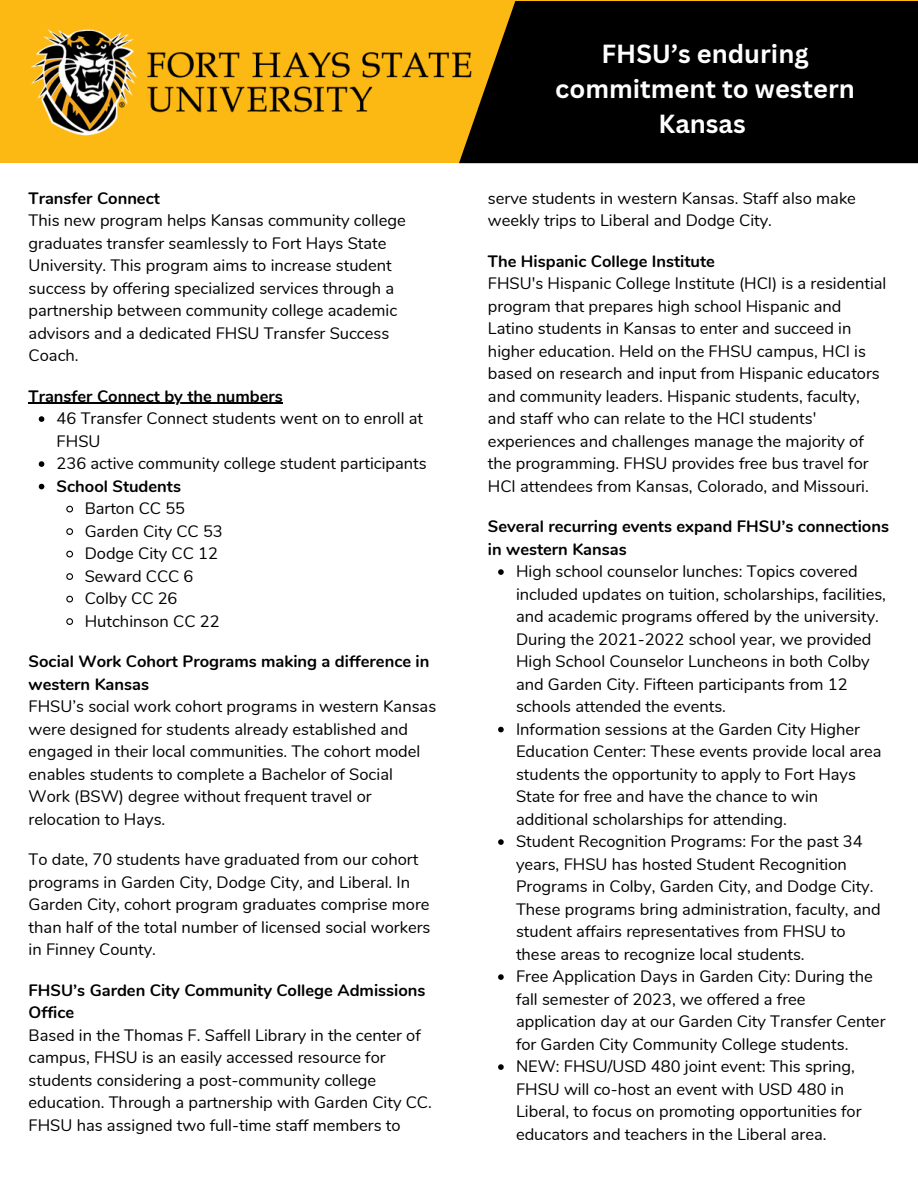
<style>
.page{position:relative;width:918px;height:1188px;background:#fff}
.page>*{position:absolute;margin:0;border:0;box-sizing:border-box;transform-origin:0 0}
.t1{font:700 25.5px/34.8px "Canva Sans";color:#fff;text-align:center}
.t2{font:16.5px/22.5px "Nunito";color:#000}
.t3{font:700 16.5px/22.5px "Nunito";color:#000}
</style>
<div class="page">
<div style="left:0;top:0;width:918px;height:162px;background:#fdb913"></div>
<img style="left:31px;top:29px;width:428px;height:107px">
<svg style="left:39px;top:416px;width:5px;height:6px"></svg>
<svg style="left:39px;top:461px;width:5px;height:6px"></svg>
<svg style="left:39px;top:484px;width:5px;height:5px"></svg>
<svg style="left:66px;top:505px;width:7px;height:8px"></svg>
<svg style="left:66px;top:528px;width:8px;height:7px"></svg>
<svg style="left:66px;top:550px;width:7px;height:8px"></svg>
<svg style="left:66px;top:573px;width:8px;height:7px"></svg>
<svg style="left:66px;top:595px;width:7px;height:8px"></svg>
<svg style="left:66px;top:618px;width:8px;height:7px"></svg>
<hr style="left:29px;top:403px;width:254px;height:1px;background:#000">
<svg style="left:498px;top:569px;width:6px;height:6px"></svg>
<svg style="left:498px;top:727px;width:6px;height:5px"></svg>
<svg style="left:498px;top:839px;width:6px;height:6px"></svg>
<svg style="left:498px;top:974px;width:6px;height:6px"></svg>
<svg style="left:498px;top:1064px;width:6px;height:6px"></svg>
<svg style="left:459px;top:1px;width:459px;height:162px;background:#110c01"></svg>
<p class="t3" style="left:29px;top:187px;width:133px">Transfer Connect</p>
<p class="t2" style="left:29px;top:209px;width:379px">This new program helps Kansas community college graduates transfer seamlessly to Fort Hays State University. This program aims to increase student success by offering specialized services through a partnership between community college academic advisors and a dedicated FHSU Transfer Success Coach.</p>
<p class="t3" style="left:29px;top:385px;width:256px">Transfer Connect by the numbers</p>
<p class="t2" style="left:57px;top:407px;width:372px">46 Transfer Connect students went on to enroll at<br>FHSU<br>236 active community college student participants</p>
<p class="t3" style="left:57px;top:475px;width:126px">School Students</p>
<p class="t2" style="left:85px;top:497px;width:140px">Barton CC 55<br>Garden City CC 53<br>Dodge City CC 12<br>Seward CCC 6<br>Colby CC 26<br>Hutchinson CC 22</p>
<p class="t3" style="left:29px;top:650px;width:402px">Social Work Cohort Programs making a difference in western Kansas</p>
<p class="t2" style="left:29px;top:695px;width:409px">FHSU’s social work cohort programs in western Kansas were designed for students already established and engaged in their local communities. The cohort model enables students to complete a Bachelor of Social Work (BSW) degree without frequent travel or relocation to Hays.</p>
<p class="t2" style="left:29px;top:848px;width:403px">To date, 70 students have graduated from our cohort programs in Garden City, Dodge City, and Liberal. In Garden City, cohort program graduates comprise more than half of the total number of licensed social workers in Finney County.</p>
<p class="t3" style="left:29px;top:979px;width:398px">FHSU’s Garden City Community College Admissions<br>Office</p>
<p class="t2" style="left:29px;top:1024px;width:405px">Based in the Thomas F. Saffell Library in the center of campus, FHSU is an easily accessed resource for students considering a post-community college education. Through a partnership with Garden City CC.<br>FHSU has assigned two full-time staff members to</p>
<h1 class="t1" style="left:555px;top:36px;width:301px">FHSU’s enduring commitment to western<br>Kansas</h1>
<p class="t2" style="left:488px;top:187px;width:369px">serve students in western Kansas. Staff also make weekly trips to Liberal and Dodge City.</p>
<p class="t3" style="left:488px;top:250px;width:228px">The Hispanic College Institute</p>
<p class="t2" style="left:488px;top:272px;width:400px">FHSU's Hispanic College Institute (HCI) is a residential program that prepares high school Hispanic and Latino students in Kansas to enter and succeed in higher education. Held on the FHSU campus, HCI is based on research and input from Hispanic educators and community leaders. Hispanic students, faculty, and staff who can relate to the HCI students' experiences and challenges manage the majority of the programming. FHSU provides free bus travel for HCI attendees from Kansas, Colorado, and Missouri.</p>
<p class="t3" style="left:488px;top:515px;width:403px">Several recurring events expand FHSU’s connections in western Kansas</p>
<p class="t2" style="left:516px;top:560px;width:372px">High school counselor lunches: Topics covered included updates on tuition, scholarships, facilities, and academic programs offered by the university.<br>During the 2021-2022 school year, we provided High School Counselor Luncheons in both Colby and Garden City. Fifteen participants from 12 schools attended the events.<br>Information sessions at the Garden City Higher Education Center: These events provide local area students the opportunity to apply to Fort Hays State for free and have the chance to win additional scholarships for attending.<br>Student Recognition Programs: For the past 34 years, FHSU has hosted Student Recognition Programs in Colby, Garden City, and Dodge City.<br>These programs bring administration, faculty, and student affairs representatives from FHSU to these areas to recognize local students.<br>Free Application Days in Garden City: During the fall semester of 2023, we offered a free application day at our Garden City Transfer Center for Garden City Community College students.<br>NEW: FHSU/USD 480 joint event: This spring, FHSU will co-host an event with USD 480 in Liberal, to focus on promoting opportunities for educators and teachers in the Liberal area.</p>
</div>
